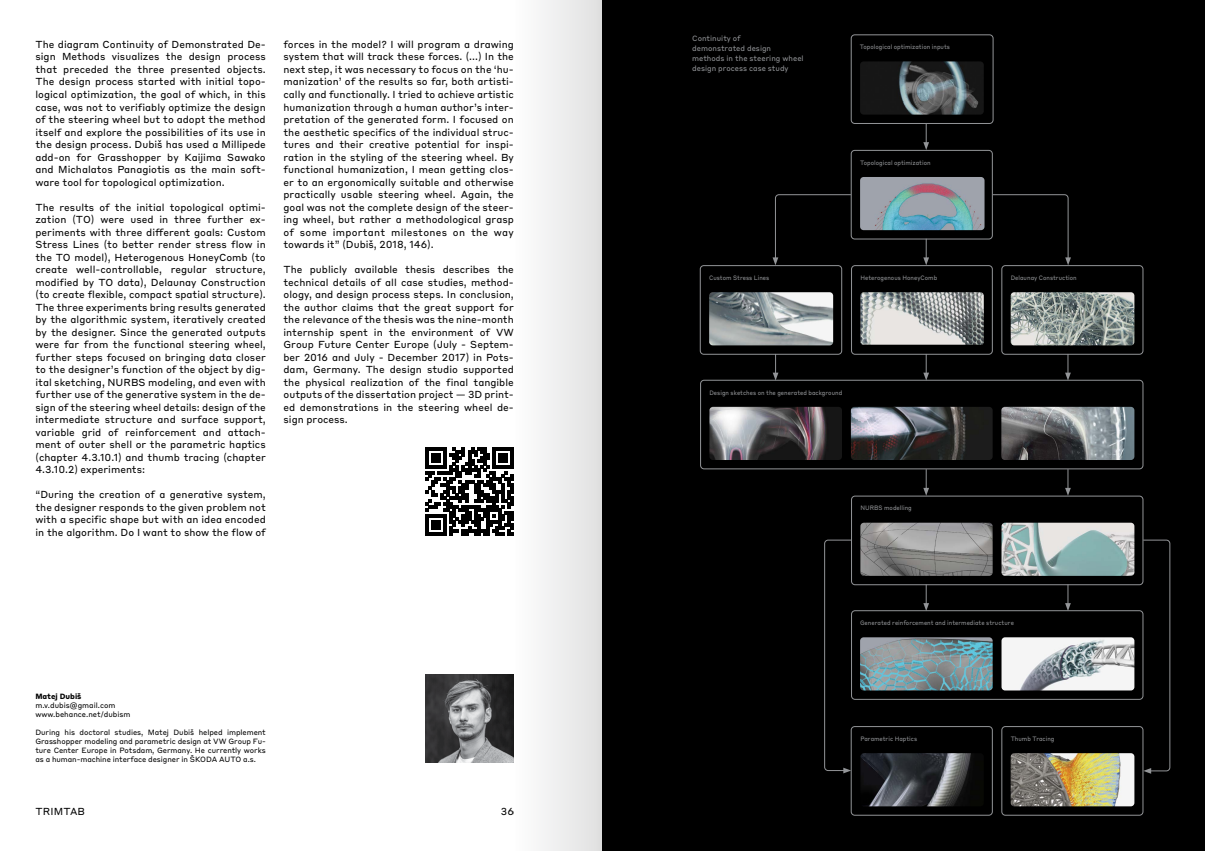
<style>
.page{position:relative;width:1205px;height:851px;background:#fff}
.page>*{position:absolute;margin:0;border:0;box-sizing:border-box;transform-origin:0 0}
.t1{font:10px/12.5px "Styrene BLC";color:#000;text-align:justify}
.t2{font:7.5px/9px "Styrene BLC";letter-spacing:-.01em;color:#000}
.t3{font:7.5px/10px "Styrene BLC";color:#939598}
.t4{font:700 7.5px "Styrene BLC";color:#000}
.t5{font:6.25px "Styrene BLC";color:#939598;scale:.93 1}
</style>
<div class="page">
<div style="left:602px;top:0;width:603px;height:850px;background:#000"></div>
<div style="left:514px;top:0;width:88px;height:850px;background:linear-gradient(to right,#fefefe,#e0e0e0)"></div>
<img style="left:425px;top:674px;width:89px;height:88px">
<img style="left:860px;top:61px;width:124px;height:54px">
<img style="left:860px;top:177px;width:124px;height:53px">
<img style="left:860px;top:292px;width:124px;height:52px">
<img style="left:860px;top:753px;width:114px;height:53px">
<img style="left:860px;top:522px;width:132px;height:53px">
<img style="left:860px;top:637px;width:132px;height:53px">
<img style="left:851px;top:407px;width:141px;height:53px">
<img style="left:1010px;top:292px;width:124px;height:53px">
<img style="left:1010px;top:753px;width:124px;height:53px">
<img style="left:1001px;top:522px;width:133px;height:53px">
<img style="left:1001px;top:637px;width:133px;height:53px">
<img style="left:1001px;top:407px;width:133px;height:53px">
<img style="left:709px;top:292px;width:124px;height:53px">
<img style="left:709px;top:407px;width:133px;height:53px">
<div style="left:851px;top:34px;width:142px;height:90px;border:1px solid #939598;border-radius:4px"></div>
<div style="left:851px;top:150px;width:141px;height:89px;border:1px solid #939598;border-radius:4px"></div>
<div style="left:851px;top:265px;width:141px;height:89px;border:1px solid #939598;border-radius:4px"></div>
<div style="left:851px;top:726px;width:141px;height:89px;border:1px solid #939598;border-radius:4px"></div>
<div style="left:851px;top:495px;width:292px;height:90px;border:1px solid #939598;border-radius:4px"></div>
<div style="left:851px;top:610px;width:292px;height:89px;border:1px solid #939598;border-radius:4px"></div>
<div style="left:1001px;top:265px;width:142px;height:89px;border:1px solid #939598;border-radius:4px"></div>
<div style="left:1001px;top:726px;width:142px;height:89px;border:1px solid #939598;border-radius:4px"></div>
<div style="left:700px;top:265px;width:142px;height:89px;border:1px solid #939598;border-radius:4px"></div>
<div style="left:700px;top:380px;width:443px;height:89px;border:1px solid #939598;border-radius:4px"></div>
<svg style="left:923px;top:123px;width:6px;height:27px"></svg>
<svg style="left:923px;top:239px;width:6px;height:26px"></svg>
<svg style="left:923px;top:354px;width:6px;height:26px"></svg>
<svg style="left:923px;top:469px;width:6px;height:26px"></svg>
<svg style="left:923px;top:584px;width:6px;height:27px"></svg>
<svg style="left:1065px;top:584px;width:6px;height:27px"></svg>
<svg style="left:1065px;top:354px;width:6px;height:26px"></svg>
<svg style="left:992px;top:194px;width:79px;height:71px"></svg>
<svg style="left:773px;top:354px;width:5px;height:26px"></svg>
<svg style="left:772px;top:194px;width:79px;height:71px"></svg>
<svg style="left:1065px;top:469px;width:6px;height:26px"></svg>
<svg style="left:824px;top:539px;width:28px;height:234px"></svg>
<svg style="left:1142px;top:539px;width:28px;height:234px"></svg>
<svg style="left:425px;top:447px;width:89px;height:88px"></svg>
<p class="t1" style="left:35px;top:37px;width:232px">The diagram Continuity of Demonstrated De&shy;sign Methods visualizes the design process that preceded the three presented objects.<br>The design process started with initial topo&shy;logical optimization, the goal of which, in this case, was not to verifiably optimize the design of the steering wheel but to adopt the method itself and explore the possibilities of its use in the design process. Dubiš has used a Millipede add-on for G rasshopper by Kaijima Sawako and Michalatos Panagiotis as the main soft&shy;ware tool for topological optimization.</p>
<p class="t1" style="left:35px;top:200px;width:232px">The results of the initial topological optimi&shy;zation (TO) were used in three further ex&shy;periments with three different goals: Custom Stress Lines (to better render stress flow in the TO model), Heterogenous HoneyComb (to create well-controllable, regular structure, modified by TO data), Delaunay Construction (to create flexible, compact spatial structure).<br>The three experiments bring results generated by the algorithmic system, iteratively created by the designer. Since the generated outputs were far from the functional steering wheel, further steps focused on bringing data closer to the designer’s function of the object by dig&shy;ital sketching, NURBS modeling, and even with further use of the generative system in the de&shy;sign of the steering wheel details: design of the intermediate structure and surface support, variable grid of reinforcement and attach&shy;ment of outer shell or the parametric haptics (chapter 4.3.10.1) and thumb tracing (chapter 4.3.10.2) experiments:</p>
<p class="t1" style="left:35px;top:487px;width:232px">“During the creation of a generative system, the designer responds to the given problem not with a specific shape but with an idea encoded in the algorithm. Do I want to show the flow of</p>
<p class="t1" style="left:283px;top:37px;width:232px">forces in the model? I will program a drawing system that will track these forces. (...) I n the next step, it was necessary to focus on the ‘hu&shy;manization’ of the results so far, both artisti&shy;cally and functionally. I tried to achieve artistic humanization through a human author’s inter&shy;pretation of the generated form. I focused on the aesthetic specifics of the individual struc&shy;tures and their creative potential for inspi&shy;ration in the styling of the steering wheel. By functional humanization, I mean getting clos&shy;er to an ergonomically suitable and otherwise practically usable steering wheel. Again, the goal was not the complete design of the steer&shy;ing wheel, but rather a methodological grasp of some important milestones on the way towards it” (Dubiš, 2018, 146).</p>
<p class="t1" style="left:283px;top:262px;width:232px">The publicly available thesis describes the technical details of all case studies, method&shy;ology, and design process steps. I n conclusion, the author claims that the great support for the relevance of the thesis was the nine-month internship spent in the environment of VW G roup Future Center Europe (July - Septem&shy;ber 2016 and July - December 2017) in Pots&shy;dam, Germany. The design studio supported the physical realization of the final tangible outputs of the dissertation project — 3D print&shy;ed demonstrations in the steering wheel de&shy;sign process.</p>
<p class="t4" style="left:35px;top:689px;width:48px">Matej Dubiš</p>
<p class="t2" style="left:35px;top:699px;width:97px">m.v.dubis@gmail.com www.behance.net/dubism</p>
<p class="t2" style="left:35px;top:726px;width:232px;text-align:justify">During his doctoral studies, Matej Dubiš helped implement G rasshopper modeling and parametric design at VW G roup Fu&shy;ture Center Europe in Potsdam, Germany. H e currently works as a human-machine interface designer in ŠKODA AUTO a.s.</p>
<p class="t1" style="left:35px;top:804px;width:51px">TRIMTAB</p>
<p class="t1" style="left:501px;top:804px;width:14px">36</p>
<p class="t3" style="left:692px;top:33px;width:113px">Continuity of<br>demonstrated design methods in the steering wheel design process case study</p>
<p class="t5" style="left:860px;top:42px;width:99px">Topological optimization inputs</p>
<p class="t5" style="left:860px;top:157px;width:77px">Topological optimization</p>
<p class="t5" style="left:709px;top:272px;width:66px">Custom Stress Lines</p>
<p class="t5" style="left:860px;top:272px;width:84px">Heterogenous HoneyComb</p>
<p class="t5" style="left:709px;top:387px;width:144px">Design sketches on the generated background</p>
<p class="t5" style="left:1010px;top:272px;width:73px">Delaunay Construction</p>
<p class="t5" style="left:860px;top:503px;width:57px">NURBS modelling</p>
<p class="t5" style="left:860px;top:617px;width:167px">Generated reinforcement and intermediate structure</p>
<p class="t5" style="left:860px;top:733px;width:63px">Parametric Haptics</p>
<p class="t5" style="left:1010px;top:733px;width:49px">Thumb Tracing</p>
</div>
